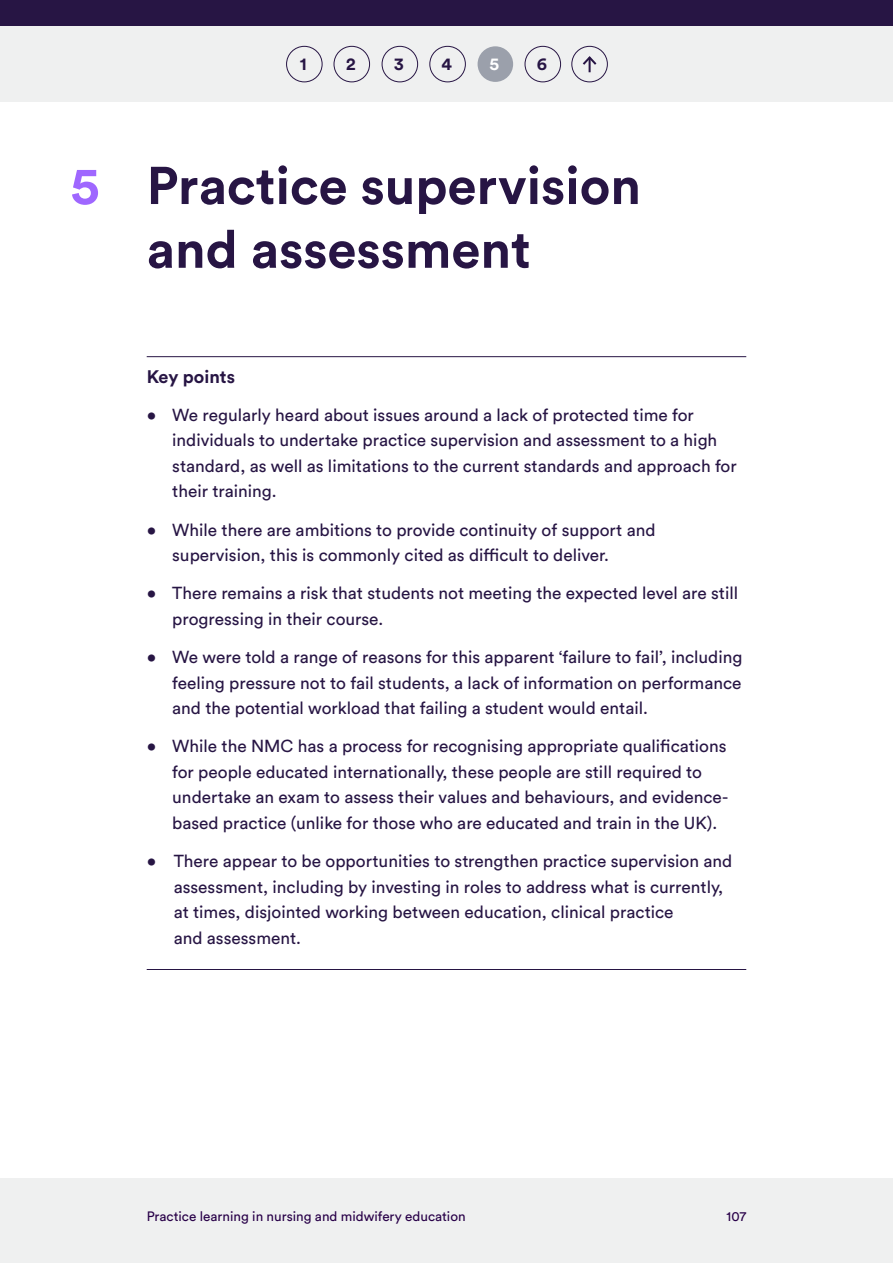
<style>
.page{position:relative;width:893px;height:1263px;background:#fff}
.page>*{position:absolute;margin:0;border:0;box-sizing:border-box;transform-origin:0 0}
.Heading_1{font:700 52.5px/63.8px "Circular Pro";color:#271544}
.Chapter_Number{font:700 52.5px "Circular Pro";color:#9f67ff}
.Box_Title{font:700 18px "Circular Pro";color:#271544}
.t1{font:700 17.55px "Circular Pro";color:#271544}
.t2{font:700 17.55px "Circular Pro";color:#fff}
.t3{font:17.25px/25.5px "Circular Pro";color:#271544}
.t4{font:13.5px "Circular Pro";color:#280048}
</style>
<div class="page">
<div style="left:0;top:0;width:893px;height:26px;background:#271544"></div>
<div style="left:0;top:26px;width:893px;height:76px;background:#eff0f0"></div>
<div style="left:0;top:1179px;width:893px;height:84px;background:#eff0f0"></div>
<div style="left:286px;top:46px;width:36px;height:36px;border:1px solid #271544;border-radius:50%"></div>
<div style="left:382px;top:46px;width:36px;height:36px;border:1px solid #271544;border-radius:50%"></div>
<div style="left:429px;top:46px;width:37px;height:36px;border:1px solid #271544;border-radius:50%"></div>
<div style="left:478px;top:46px;width:35px;height:36px;background:#9ba0ab;border-radius:50%"></div>
<div style="left:525px;top:46px;width:36px;height:36px;border:1px solid #271544;border-radius:50%"></div>
<div style="left:571px;top:46px;width:37px;height:36px;border:1px solid #271544;border-radius:50%"></div>
<svg style="left:582px;top:56px;width:15px;height:16px"></svg>
<div style="left:334px;top:46px;width:36px;height:36px;border:1px solid #271544;border-radius:50%"></div>
<hr style="left:147px;top:356px;width:599px;height:1px;background:#271544">
<hr style="left:147px;top:969px;width:599px;height:1px;background:#271544">
<p class="Chapter_Number" style="left:70px;top:149px;width:31px">5</p>
<p class="t1" style="left:300px;top:52px;width:8px">1</p>
<p class="t1" style="left:346px;top:52px;width:11px">2</p>
<p class="t1" style="left:394px;top:52px;width:11px">3</p>
<p class="t1" style="left:441px;top:52px;width:12px">4</p>
<p class="t2" style="left:489px;top:52px;width:11px">5</p>
<p class="t1" style="left:537px;top:52px;width:12px">6</p>
<p class="Heading_1" style="left:147px;top:152px;width:496px">Practice supervision and assessment</p>
<p class="Box_Title" style="left:147px;top:364px;width:90px">Key points</p>
<p class="t3" style="left:172px;top:401px;width:566px;text-indent:-26px">• We regularly heard about issues around a lack of protected time for individuals to undertake practice supervision and assessment to a high standard, as well as limitations to the current standards and approach for their training.</p>
<p class="t3" style="left:172px;top:516px;width:485px;text-indent:-26px">• While there are ambitions to provide continuity of support and supervision, this is commonly cited as difficult to deliver.</p>
<p class="t3" style="left:172px;top:580px;width:567px;text-indent:-26px">• There remains a risk that students not meeting the expected level are still progressing in their course.</p>
<p class="t3" style="left:172px;top:643px;width:572px;text-align:justify;text-indent:-26px">• We were told a range of reasons for this apparent ‘failure to fail’, including feeling pressure not to fail students, a lack of information on performance and the potential workload that failing a student would entail.</p>
<p class="t3" style="left:172px;top:733px;width:557px;text-indent:-26px">• While the NMC has a process for recognising appropriate qualifications for people educated internationally, these people are still required to undertake an exam to assess their values and behaviours, and evidence&shy;based practice (unlike for those who are educated and train in the UK).</p>
<p class="t3" style="left:174px;top:847px;width:560px;text-indent:-27px">• There appear to be opportunities to strengthen practice supervision and assessment, including by investing in roles to address what is currently, at times, disjointed working between education, clinical practice<br>and assessment.</p>
<p class="t4" style="left:147px;top:1207px;width:320px">Practice learning in nursing and midwifery education</p>
<p class="t4" style="left:727px;top:1207px;width:21px">107</p>
</div>
